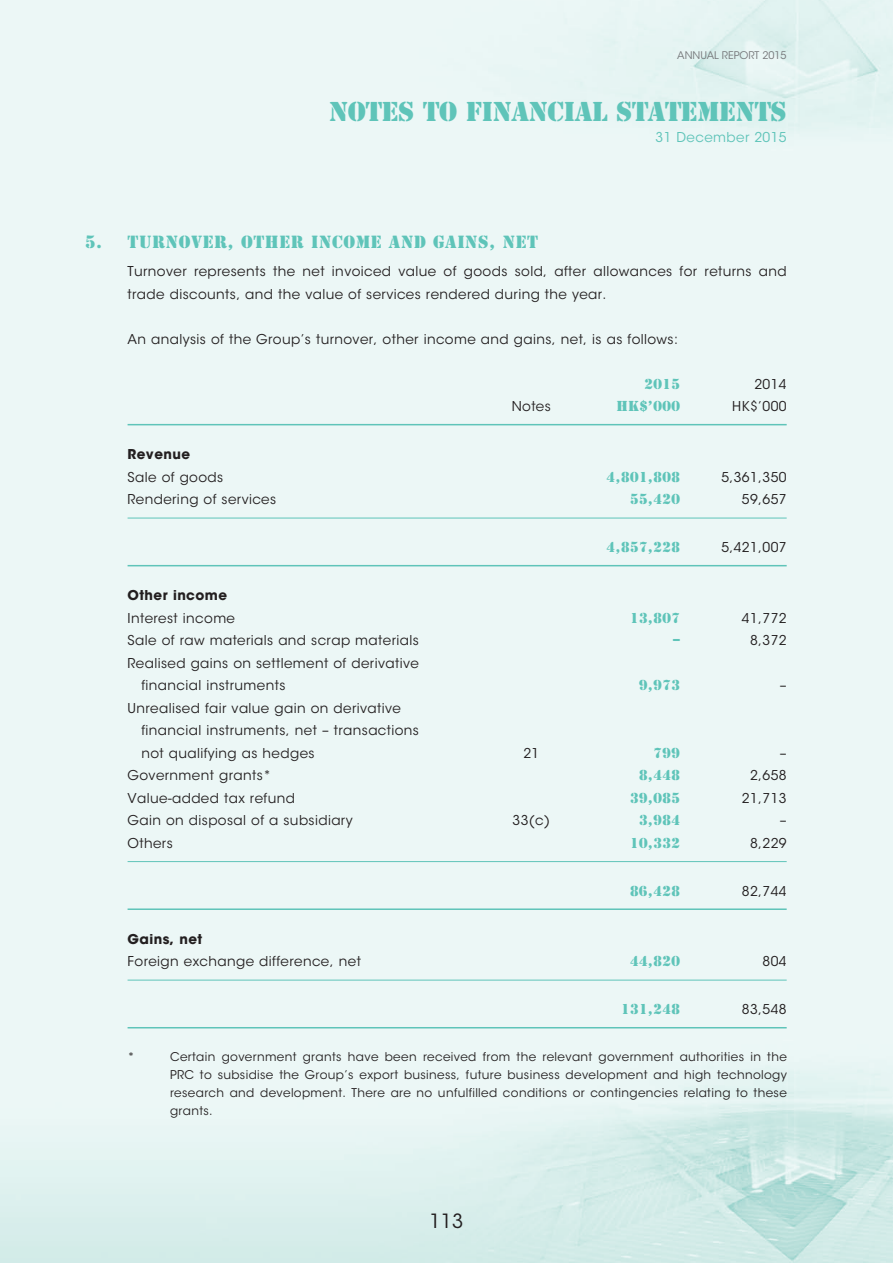
<style>
.page{position:relative;width:893px;height:1263px;background:#fff}
.page>*{position:absolute;margin:0;border:0;box-sizing:border-box;transform-origin:0 0}
.t1{font:25.5px "Stencil Std";letter-spacing:-.015em;color:#5fc4b9}
.t2{font:19.5px "ITC Avant Garde Std";color:#231f20}
.t3{font:16.5px "Stencil Std";letter-spacing:.035em;color:#5fc4b9}
.t4{font:13.5px/22.5px "ITC Avant Garde Std";letter-spacing:.03em;color:#231f20}
.t5{font:13.5px "Stencil Std";letter-spacing:.035em;color:#5fc4b9}
.t6{font:700 13.5px "ITC Avant Garde Std";letter-spacing:.03em;color:#231f20}
.t7{font:13.5px "ITC Avant Garde Std";letter-spacing:.03em;color:#5fc4b9}
.t8{font:12px/18px "ITC Avant Garde Std";letter-spacing:.03em;color:#231f20;text-align:justify}
.t9{font:10.5px "ITC Avant Garde Std";color:#76787b}
</style>
<div class="page">
<hr style="left:128px;top:424px;width:659px;height:1px;background:#5fc4b9">
<hr style="left:128px;top:518px;width:659px;height:1px;background:#5fc4b9">
<hr style="left:128px;top:565px;width:659px;height:1px;background:#5fc4b9">
<hr style="left:128px;top:861px;width:659px;height:1px;background:#5fc4b9">
<hr style="left:128px;top:908px;width:659px;height:2px;background:#5fc4b9">
<hr style="left:128px;top:980px;width:659px;height:1px;background:#5fc4b9">
<hr style="left:128px;top:1027px;width:659px;height:1px;background:#5fc4b9">
<p class="t9" style="left:677px;top:49px;width:111px">ANNUAL REPORT 2015</p>
<h1 class="t1" style="left:329px;top:95px;width:459px">NOTES TO FINANCIAL STATEMENTS</h1>
<p class="t7" style="left:656px;top:129px;width:133px">31 December 2015</p>
<p class="t3" style="left:85px;top:231px;width:455px">5. TURNOVER, OTHER INCOME AND GAINS, NET</p>
<p class="t4" style="left:128px;top:260px;width:661px">Turnover represents the net invoiced value of goods sold, after allowances for returns and trade discounts, and the value of services rendered during the year.</p>
<p class="t4" style="left:128px;top:328px;width:552px">An analysis of the Group’s turnover, other income and gains, net, is as follows:</p>
<p class="t5" style="left:644px;top:375px;width:37px">2015</p>
<p class="t4" style="left:754px;top:373px;width:34px">2014</p>
<p class="t4" style="left:512px;top:395px;width:41px">Notes</p>
<p class="t5" style="left:616px;top:397px;width:65px">HK$’000</p>
<p class="t4" style="left:732px;top:395px;width:56px">HK$’000</p>
<p class="t6" style="left:128px;top:445px;width:64px">Revenue</p>
<p class="t4" style="left:128px;top:466px;width:97px">Sale of goods</p>
<p class="t5" style="left:607px;top:468px;width:75px">4,801,808</p>
<p class="t4" style="left:721px;top:466px;width:67px">5,361,350</p>
<p class="t4" style="left:128px;top:488px;width:150px">Rendering of services</p>
<p class="t5" style="left:630px;top:490px;width:51px">55,420</p>
<p class="t4" style="left:742px;top:488px;width:46px">59,657</p>
<p class="t5" style="left:607px;top:538px;width:75px">4,857,228</p>
<p class="t4" style="left:721px;top:536px;width:67px">5,421,007</p>
<p class="t6" style="left:128px;top:586px;width:101px">Other income</p>
<p class="t4" style="left:128px;top:607px;width:109px">Interest income</p>
<p class="t5" style="left:630px;top:609px;width:51px">13,807</p>
<p class="t4" style="left:742px;top:607px;width:46px">41,772</p>
<p class="t4" style="left:128px;top:629px;width:293px">Sale of raw materials and scrap materials</p>
<p class="t5" style="left:673px;top:631px;width:8px">–</p>
<p class="t4" style="left:750px;top:629px;width:38px">8,372</p>
<p class="t4" style="left:141px;top:652px;width:279px;text-indent:-14px">Realised gains on settlement of derivative financial instruments</p>
<p class="t5" style="left:639px;top:676px;width:42px">9,973</p>
<p class="t4" style="left:780px;top:674px;width:8px">–</p>
<p class="t4" style="left:141px;top:697px;width:279px;text-indent:-14px">Unrealised fair value gain on derivative financial instruments, net – transactions not qualifying as hedges</p>
<p class="t4" style="left:523px;top:742px;width:17px">21</p>
<p class="t5" style="left:653px;top:744px;width:28px">799</p>
<p class="t4" style="left:780px;top:742px;width:8px">–</p>
<p class="t4" style="left:128px;top:764px;width:145px">Government grants*</p>
<p class="t5" style="left:639px;top:766px;width:42px">8,448</p>
<p class="t4" style="left:750px;top:764px;width:38px">2,658</p>
<p class="t4" style="left:128px;top:787px;width:169px">Value-added tax refund</p>
<p class="t5" style="left:630px;top:789px;width:51px">39,085</p>
<p class="t4" style="left:742px;top:787px;width:46px">21,713</p>
<p class="t4" style="left:128px;top:809px;width:227px">Gain on disposal of a subsidiary</p>
<p class="t4" style="left:513px;top:809px;width:39px">33(c)</p>
<p class="t5" style="left:639px;top:811px;width:42px">3,984</p>
<p class="t4" style="left:780px;top:809px;width:8px">–</p>
<p class="t4" style="left:128px;top:832px;width:47px">Others</p>
<p class="t5" style="left:630px;top:834px;width:51px">10,332</p>
<p class="t4" style="left:750px;top:832px;width:38px">8,229</p>
<p class="t5" style="left:630px;top:882px;width:51px">86,428</p>
<p class="t4" style="left:742px;top:880px;width:46px">82,744</p>
<p class="t6" style="left:128px;top:930px;width:76px">Gains, net</p>
<p class="t4" style="left:128px;top:950px;width:235px">Foreign exchange difference, net</p>
<p class="t5" style="left:630px;top:952px;width:51px">44,820</p>
<p class="t4" style="left:763px;top:950px;width:26px">804</p>
<p class="t5" style="left:621px;top:1000px;width:60px">131,248</p>
<p class="t4" style="left:742px;top:998px;width:46px">83,548</p>
<p class="t8" style="left:128px;top:1048px;width:9px">*</p>
<p class="t8" style="left:170px;top:1048px;width:618px">Certain government grants have been received from the relevant government authorities in the PRC to subsidise the Group’s export business, future business development and high technology research and development. There are no unfulfilled conditions or contingencies relating to these grants.</p>
<h2 class="t2" style="left:430px;top:1209px;width:35px">113</h2>
</div>
